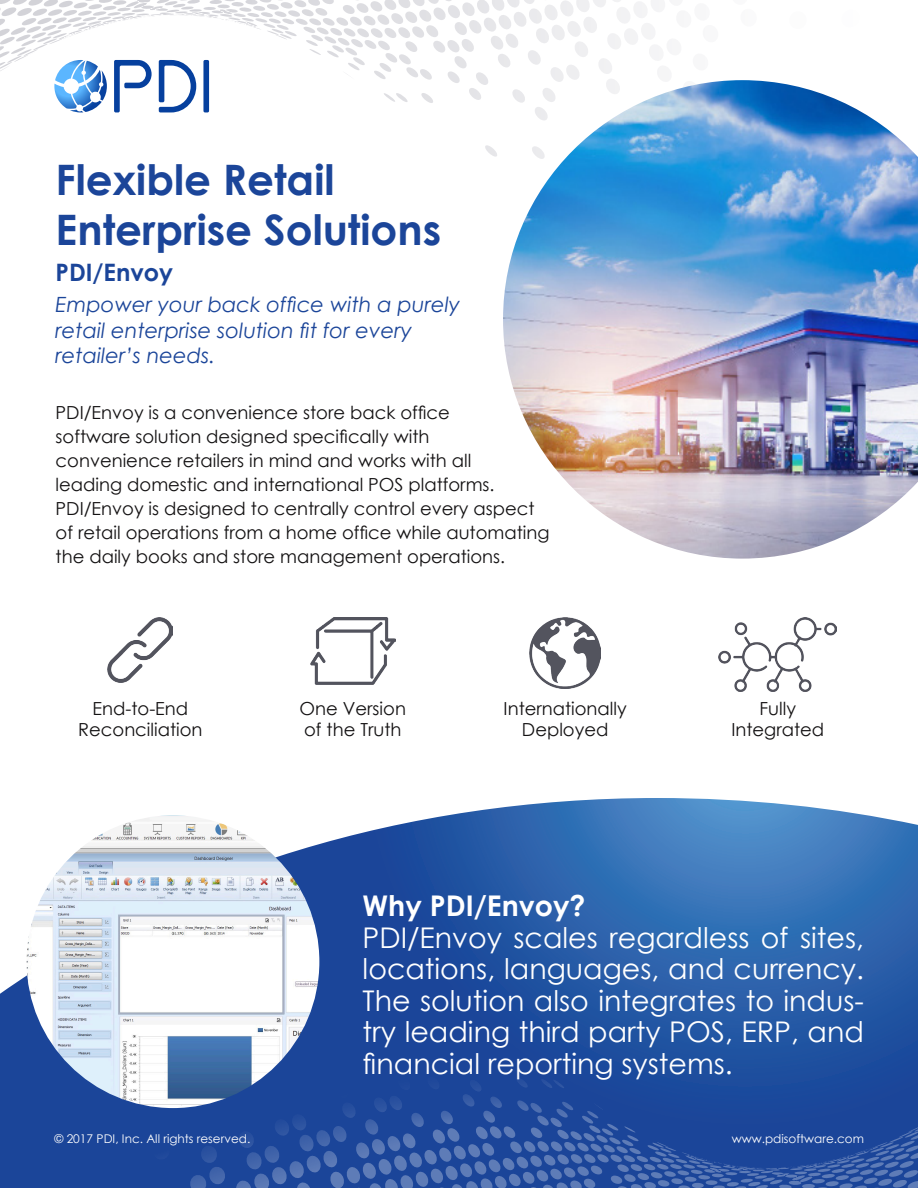
<style>
.page{position:relative;width:918px;height:1188px;background:#fff}
.page>*{position:absolute;margin:0;border:0;box-sizing:border-box;transform-origin:0 0}
.t1{font:700 42px/50.4px "Century Gothic";color:#1b4599}
.t2{font:28.5px/31.5px "Century Gothic";color:#fff;text-align:justify}
.t3{font:700 28.5px "Century Gothic";color:#fff}
.t4{font:700 24px "Century Gothic";color:#1b4599}
.t5{font:italic 21px/25.2px "Century Gothic";color:#1b4599}
.t6{font:18px/24px "Century Gothic";color:#131112}
.t7{font:12px "Century Gothic";color:#fff}
</style>
<div class="page">
<svg style="left:0;top:0;width:659px;height:157px"></svg>
<svg style="left:54px;top:60px;width:53px;height:52px"></svg>
<div style="left:203px;top:60px;width:6px;height:52px;background:#06409e;border-radius:2px"></div>
<svg style="left:159px;top:60px;width:37px;height:52px"></svg>
<svg style="left:114px;top:60px;width:38px;height:52px"></svg>
<svg style="left:40px;top:798px;width:878px;height:102px"></svg>
<svg style="left:0;top:900px;width:918px;height:288px;background:#2552a1"></svg>
<img style="left:27px;top:815px;width:292px;height:293px;border-radius:146px">
<img style="left:503px;top:80px;width:415px;height:479px">
<img style="left:108px;top:617px;width:65px;height:65px">
<img style="left:310px;top:617px;width:85px;height:67px">
<img style="left:718px;top:617px;width:119px;height:74px">
<img style="left:529px;top:617px;width:72px;height:71px">
<p class="t1" style="left:56px;top:152px;width:387px">Flexible Retail<br>Enterprise Solutions</p>
<p class="t4" style="left:56px;top:254px;width:119px">PDI/Envoy</p>
<p class="t5" style="left:56px;top:292px;width:406px">Empower your back office with a purely retail enterprise solution fit for every retailer’s needs.</p>
<p class="t6" style="left:56px;top:400px;width:495px">PDI/Envoy is a convenience store back office<br>software solution designed specifically with convenience retailers in mind and works with all<br>leading domestic and international POS platforms.<br>PDI/Envoy is designed to centrally control every aspect of retail operations from a home office while automating the daily books and store management operations.</p>
<p class="t6" style="left:78px;top:698px;width:126px;line-height:21px;text-align:center">End-to-End<br>Reconciliation</p>
<p class="t6" style="left:300px;top:697px;width:108px">One Version</p>
<p class="t6" style="left:304px;top:718px;width:99px">of the Truth</p>
<p class="t6" style="left:504px;top:697px;width:125px">Internationally</p>
<p class="t6" style="left:522px;top:718px;width:88px">Deployed</p>
<p class="t6" style="left:760px;top:697px;width:38px">Fully</p>
<p class="t6" style="left:731px;top:718px;width:94px">Integrated</p>
<p class="t3" style="left:363px;top:884px;width:224px">Why PDI/Envoy?</p>
<p class="t2" style="left:363px;top:921px;width:503px">PDI/Envoy scales regardless of sites, locations, languages, and currency.<br>The solution also integrates to indus&shy;try leading third party POS, ERP, and financial reporting systems.</p>
<p class="t7" style="left:54px;top:1130px;width:197px">© 2017 PDI, Inc. All rights reserved.</p>
<p class="t7" style="left:732px;top:1130px;width:134px">www.pdisoftware.com</p>
</div>
